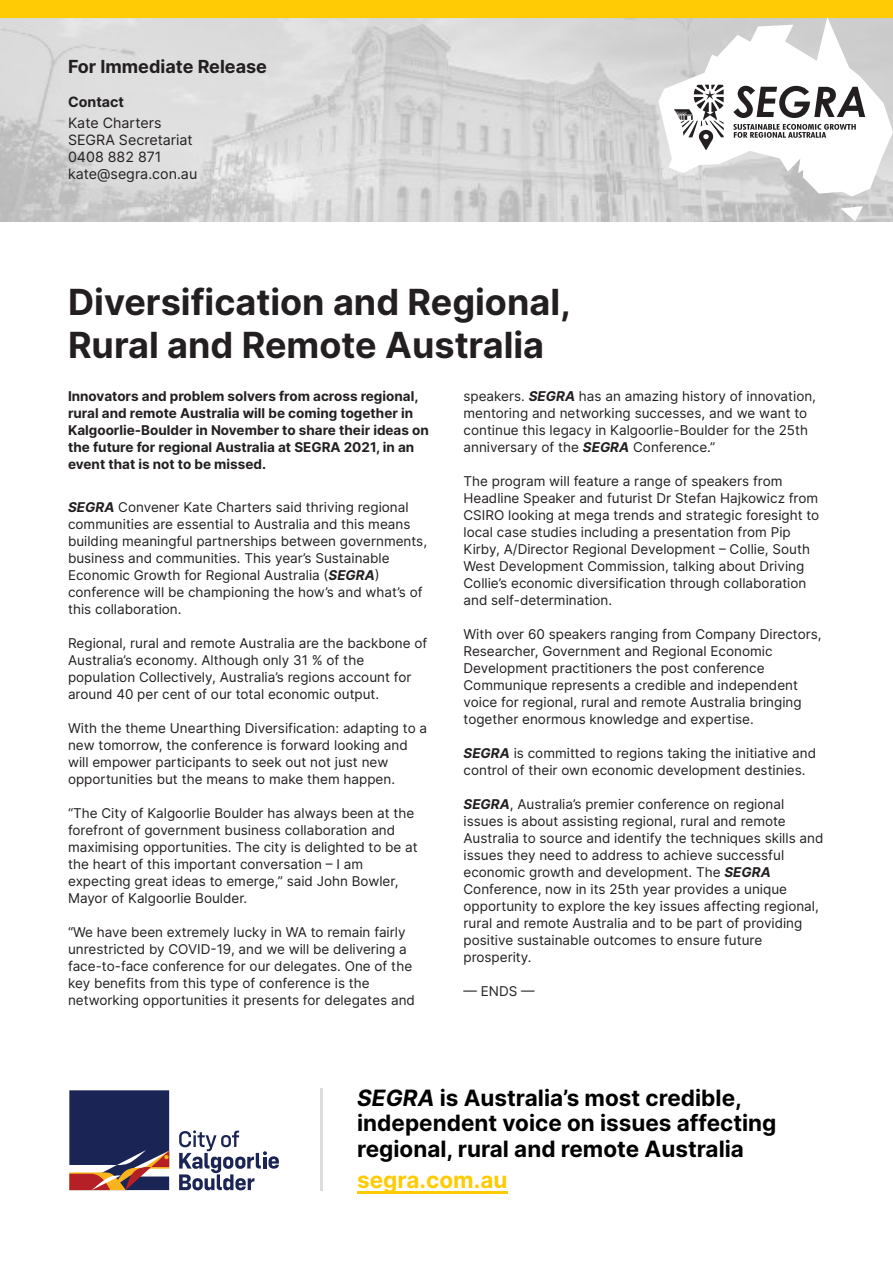
<style>
.page{position:relative;width:893px;height:1263px;background:#fff}
.page>*{position:absolute;margin:0;border:0;box-sizing:border-box;transform-origin:0 0}
.t1{font:700 36px/42.5px "Inter";color:#231f20}
.t2{font:700 22.5px/25.5px "Inter";color:#000}
.t3{font:700 22.5px "Inter";color:#ffcb04}
.t4{font:700 18px "Inter";color:#231f20}
.t5{font:14.25px/17px "Inter";color:#231f20}
.t6{font:700 14.25px "Inter";color:#231f20}
.t7{font:13.5px/17px "Inter";color:#231f20}
.t8{font:700 13.5px/17px "Inter";color:#231f20}
.s1{font-weight:700;font-style:italic}
.s2{font-style:italic}
</style>
<div class="page">
<img style="left:0;top:17px;width:658px;height:204px">
<div style="left:0;top:0;width:893px;height:17px;background:#ffcb04"></div>
<svg style="left:658px;top:17px;width:235px;height:204px"></svg>
<svg style="left:733px;top:86px;width:132px;height:32px"></svg>
<svg style="left:733px;top:124px;width:123px;height:14px"></svg>
<svg style="left:674px;top:85px;width:50px;height:70px"></svg>
<hr style="left:357px;top:1192px;width:150px;height:2px;background:#ffcb04">
<hr style="left:320px;top:1089px;width:2px;height:102px;background:#dcddde">
<svg style="left:179px;top:1130px;width:100px;height:60px"></svg>
<svg style="left:69px;top:1090px;width:100px;height:100px"></svg>
<h3 class="t4" style="left:68px;top:55px;width:201px">For Immediate Release</h3>
<p class="t6" style="left:68px;top:93px;width:58px">Contact</p>
<p class="t5" style="left:68px;top:114px;width:131px">Kate Charters<br>SEGRA Secretariat<br>0408 882 871 kate@segra.con.au</p>
<h1 class="t1" style="left:68px;top:281px;width:504px">Diversification and Regional,<br>Rural and Remote Australia</h1>
<p class="t8" style="left:68px;top:388px;width:362px">Innovators and problem solvers from across regional, rural and remote Australia will be coming together in Kalgoorlie-Boulder in November to share their ideas on the future for regional Australia at SEGRA 2021, in an event that is not to be missed.</p>
<p class="t7" style="left:68px;top:498px;width:361px"><span class="s1">SEGRA</span> Convener Kate Charters said thriving regional communities are essential to Australia and this means building meaningful partnerships between governments, business and communities. This year’s Sustainable Economic Growth for Regional Australia (<span class="s1">SEGRA</span>) conference will be championing the how’s and what’s of this collaboration.</p>
<p class="t7" style="left:68px;top:634px;width:361px">Regional, rural and remote Australia are the backbone of Australia’s economy. Although only 31 % of the population Collectively, Australia’s regions account for around 40 per cent of our total economic output.</p>
<p class="t7" style="left:68px;top:719px;width:361px">With the theme Unearthing Diversification: adapting to a new tomorrow, the conference is forward looking and will empower participants to seek out not just new opportunities but the means to make them happen.</p>
<p class="t7" style="left:68px;top:804px;width:351px">“The City of Kalgoorlie Boulder has always been at the forefront of government business collaboration and maximising opportunities. The city is delighted to be at the heart of this important conversation – I am expecting great ideas to emerge,” said John Bowler, Mayor of Kalgoorlie Boulder.</p>
<p class="t7" style="left:68px;top:923px;width:348px">“We have been extremely lucky in WA to remain fairly unrestricted by COVID-19, and we will be delivering a face-to-face conference for our delegates. One of the key benefits from this type of conference is the networking opportunities it presents for delegates and</p>
<p class="t7" style="left:463px;top:388px;width:354px">speakers. <span class="s1">SEGRA</span> has an amazing history of innovation, mentoring and networking successes, and we want to continue this legacy in Kalgoorlie-Boulder for the 25th anniversary of the <span class="s1">SEGRA</span> Conference.”</p>
<p class="t7" style="left:463px;top:473px;width:357px">The program will feature a range of speakers from Headline Speaker and futurist Dr Stefan Hajkowicz from CSIRO looking at mega trends and strategic foresight to local case studies including a presentation from Pip Kirby, A/Director Regional Development – Collie, South West Development Commission, talking about Driving Collie’s economic diversification through collaboration and self-determination.</p>
<p class="t7" style="left:463px;top:626px;width:360px">With over 60 speakers ranging from Company Directors, Researcher, Government and Regional Economic Development practitioners the post conference Communique represents a credible and independent voice for regional, rural and remote Australia bringing together enormous knowledge and expertise.</p>
<p class="t7" style="left:463px;top:745px;width:354px"><span class="s1">SEGRA</span> is committed to regions taking the initiative and control of their own economic development destinies.</p>
<p class="t7" style="left:463px;top:796px;width:361px"><span class="s1">SEGRA</span>, Australia’s premier conference on regional issues is about assisting regional, rural and remote Australia to source and identify the techniques skills and issues they need to address to achieve successful economic growth and development. The <span class="s1">SEGRA </span>Conference, now in its 25th year provides a unique opportunity to explore the key issues affecting regional, rural and remote Australia and to be part of providing positive sustainable outcomes to ensure future prosperity.</p>
<p class="t7" style="left:463px;top:983px;width:73px">— ENDS —</p>
<h2 class="t2" style="left:357px;top:1085px;width:421px"><span class="s2">SEGRA</span> is Australia’s most credible, independent voice on issues affecting regional, rural and remote Australia</h2>
<h2 class="t3" style="left:357px;top:1166px;width:152px">segra.com.au</h2>
</div>
